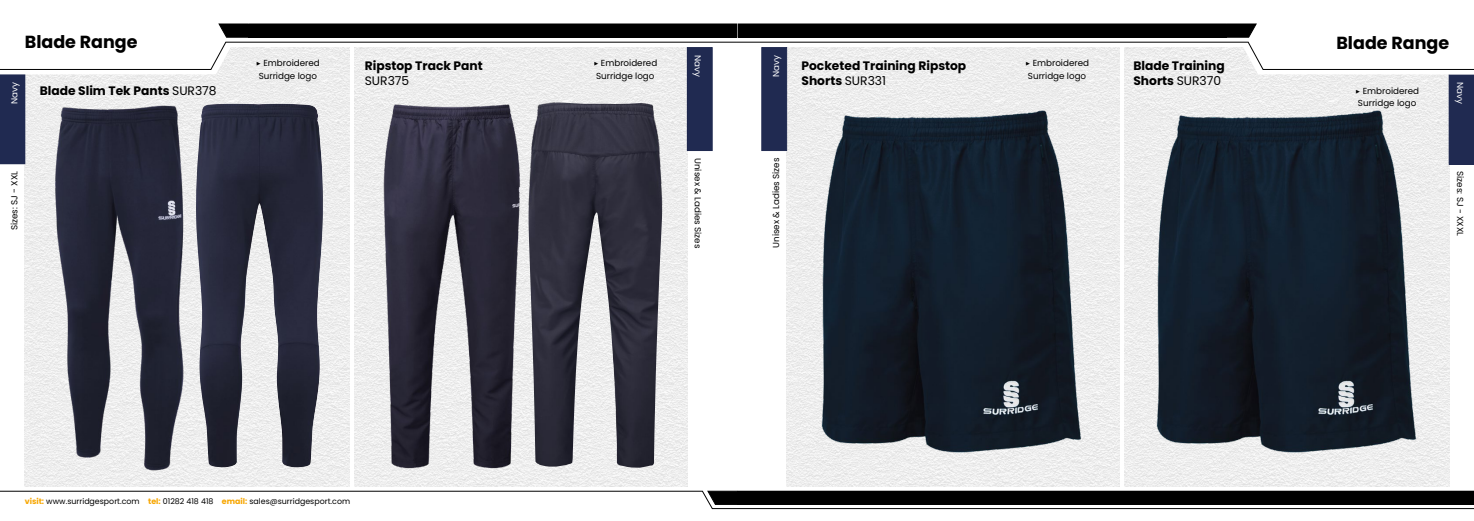
<style>
.page{position:relative;width:1474px;height:521px;background:#fff}
.page>*{position:absolute;margin:0;border:0;box-sizing:border-box;transform-origin:0 0}
.t1{font:700 17.5px "Poppins";color:#000}
.t2{font:700 12.25px/14.9px "Poppins";color:#000}
.t3{font:12.25px "Poppins";color:#000}
.t4{font:8.75px/12.2px "Poppins";color:#000;text-align:center}
.t5{font:8.75px "Poppins";color:#fff}
.t6{font:7.88px "Poppins";color:#000}
.s1{font-weight:400}
.s2{font-family:"Montserrat"}
.s3{font-weight:700;color:#f7a600}
</style>
<div class="page">
<img style="left:25px;top:70px;width:325px;height:416px">
<img style="left:355px;top:70px;width:332px;height:416px">
<img style="left:50px;top:164px;width:138px;height:307px">
<img style="left:196px;top:104px;width:127px;height:363px">
<div style="left:687px;top:47px;width:25px;height:104px;background:#202a51"></div>
<svg style="left:249px;top:23px;width:487px;height:47px"></svg>
<svg style="left:0;top:23px;width:249px;height:141px"></svg>
<div style="left:248px;top:24px;width:489px;height:13px;background:#000"></div>
<div style="left:248px;top:24px;width:489px;height:14px;border:1px solid #000"></div>
<img style="left:1124px;top:70px;width:325px;height:416px">
<img style="left:786px;top:70px;width:333px;height:416px">
<div style="left:761px;top:47px;width:26px;height:104px;background:#202a51;border:1px solid #202a51"></div>
<svg style="left:736px;top:23px;width:489px;height:47px"></svg>
<svg style="left:0;top:490px;width:1473px;height:20px"></svg>
<svg style="left:1225px;top:23px;width:248px;height:142px"></svg>
<div style="left:738px;top:24px;width:488px;height:13px;background:#000"></div>
<div style="left:737px;top:24px;width:490px;height:14px;border:1px solid #000"></div>
<img style="left:379px;top:99px;width:145px;height:372px">
<img style="left:527px;top:101px;width:136px;height:367px">
<img style="left:1125px;top:110px;width:304px;height:347px">
<img style="left:790px;top:110px;width:304px;height:347px">
<h1 class="t1" style="left:25px;top:32px;width:114px">Blade Range</h1>
<p class="t5" style="left:9px;top:104px;width:23px;rotate:-90deg">Navy</p>
<h2 class="t2" style="left:40px;top:83px;width:178px">Blade Slim Tek Pants <span class="s1">SUR378</span></h2>
<p class="t4" style="left:256px;top:57px;width:65px"><span class="s2">▶</span> Embroidered<br>Surridge logo</p>
<h2 class="t2" style="left:365px;top:58px;width:120px">Ripstop Track Pant</h2>
<h2 class="t3" style="left:365px;top:73px;width:46px">SUR375</h2>
<p class="t4" style="left:593px;top:57px;width:65px"><span class="s2">▶</span> Embroidered<br>Surridge logo</p>
<p class="t5" style="left:703px;top:55px;width:23px;rotate:90deg">Navy</p>
<p class="t5" style="left:771px;top:77px;width:23px;rotate:-90deg">Navy</p>
<p class="t4" style="left:1025px;top:57px;width:65px"><span class="s2">▶</span> Embroidered<br>Surridge logo</p>
<h2 class="t2" style="left:801px;top:58px;width:166px">Pocketed Training Ripstop<br>Shorts <span class="s1">SUR331</span></h2>
<h2 class="t2" style="left:1133px;top:58px;width:93px">Blade Training<br>Shorts <span class="s1">SUR370</span></h2>
<h1 class="t1" style="left:1336px;top:32px;width:114px">Blade Range</h1>
<p class="t4" style="left:1355px;top:84px;width:65px"><span class="s2">▶</span> Embroidered<br>Surridge logo</p>
<p class="t5" style="left:1465px;top:82px;width:23px;rotate:90deg">Navy</p>
<p class="t4" style="left:8px;top:230px;width:61px;rotate:-90deg">Sizes: SJ - XXL</p>
<p class="t4" style="left:704px;top:158px;width:92px;rotate:90deg">Unisex &amp; Ladies Sizes</p>
<p class="t4" style="left:770px;top:248px;width:92px;rotate:-90deg">Unisex &amp; Ladies Sizes</p>
<p class="t4" style="left:1466px;top:171px;width:66px;rotate:90deg">Sizes: SJ - XXXL</p>
<p class="t6" style="left:25px;top:497px;width:327px"><span class="s3">visit:</span> www.surridgesport.com <span class="s3">tel:</span> 01282 418 418 <span class="s3">email:</span> sales@surridgesport.com</p>
</div>
